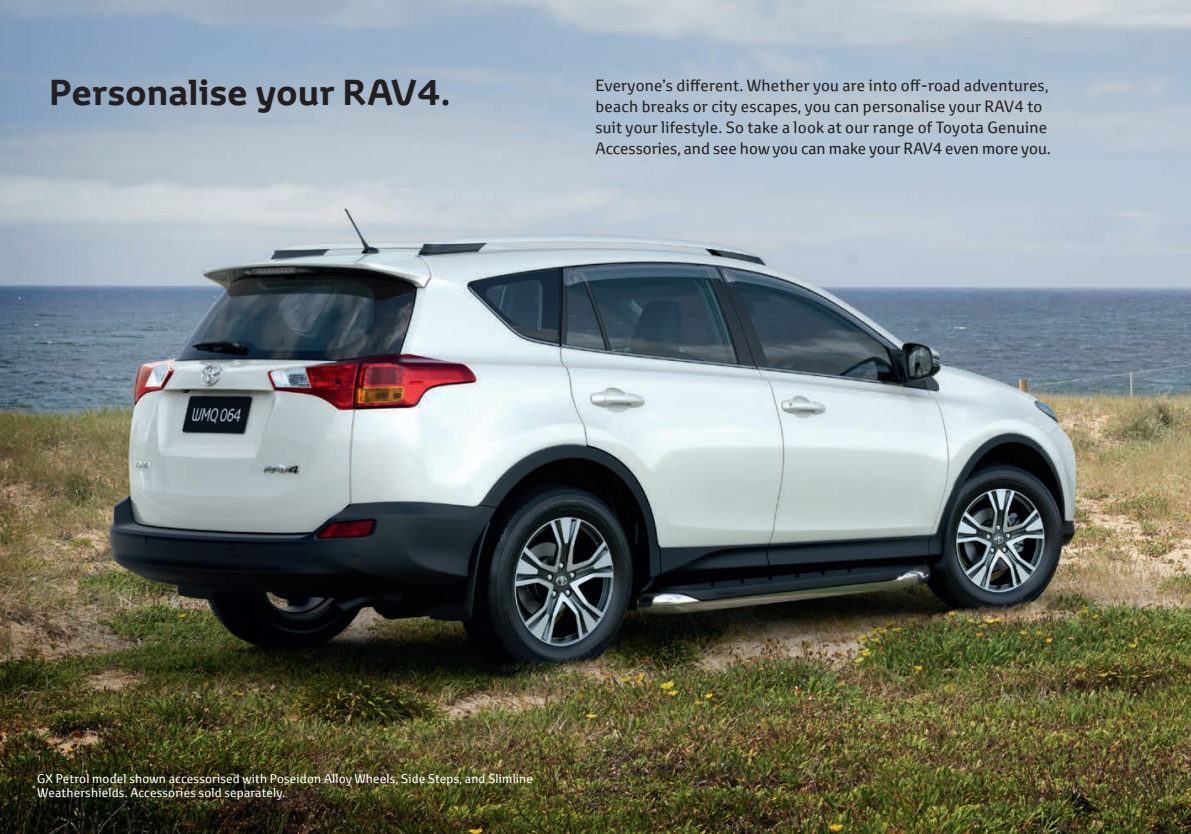
<style>
.page{position:relative;width:1191px;height:834px;background:#fff}
.page>*{position:absolute;margin:0;border:0;box-sizing:border-box;transform-origin:0 0}
.t1{font:700 35px "Toyota Display";letter-spacing:.015em;color:#231f20}
.t2{font:15.75px/21px "Toyota Text";letter-spacing:.015em;color:#231f20}
.t3{font:12.25px/14px "Toyota Text";letter-spacing:.015em;color:#fff}
</style>
<div class="page">
<img style="left:0;top:0;width:1191px;height:833px">
<h1 class="t1" style="left:50px;top:68px;width:402px">Personalise your RAV4.</h1>
<p class="t2" style="left:595px;top:75px;width:457px">Everyone’s different. Whether you are into off-road adventures, beach breaks or city escapes, you can personalise your RAV4 to suit your lifestyle. So take a look at our range of Toyota Genuine Accessories, and see how you can make your RAV4 even more you.</p>
<p class="t3" style="left:37px;top:771px;width:497px">GX Petrol model shown accessorised with Poseidon Alloy Wheels, Side Steps, and Slimline<br>Weathershields. Accessories sold separately.</p>
</div>
